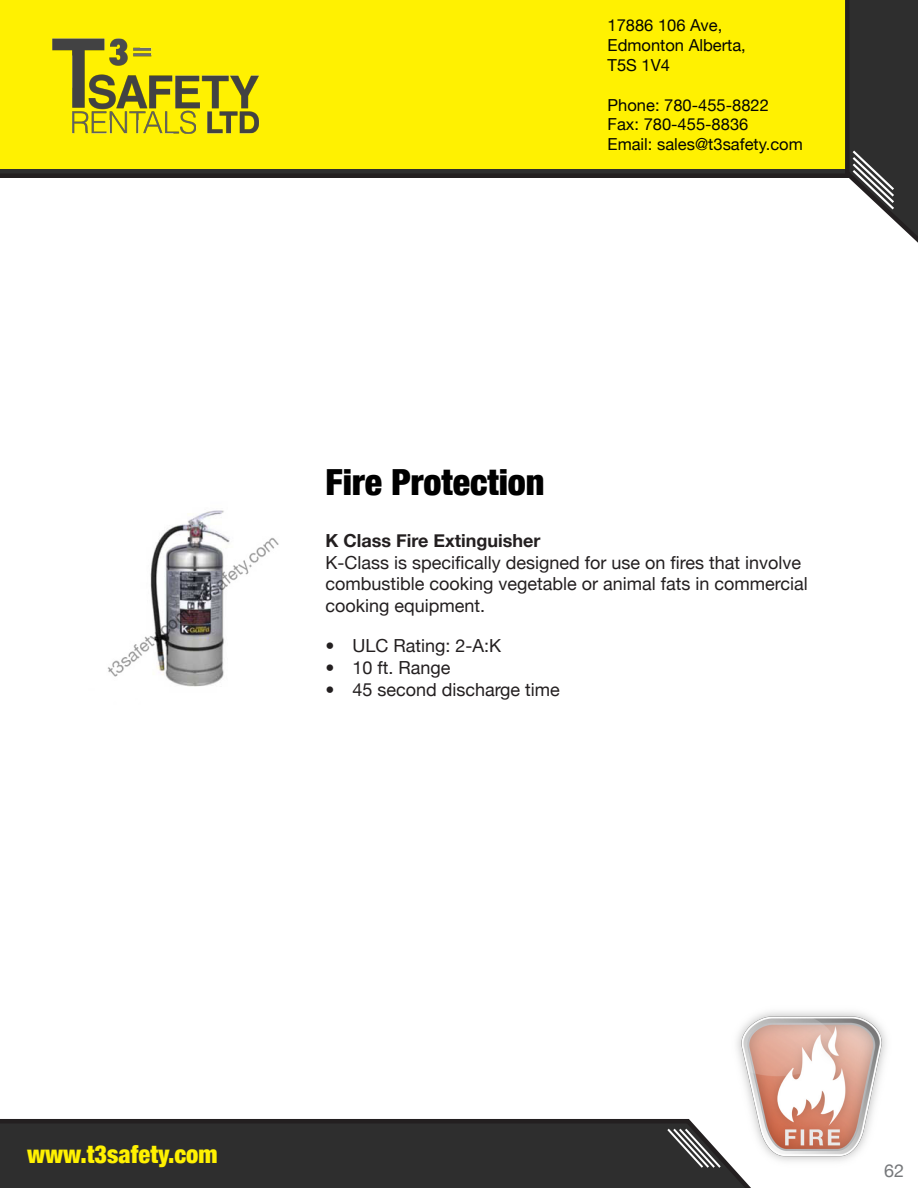
<style>
.page{position:relative;width:918px;height:1188px;background:#fff}
.page>*{position:absolute;margin:0;border:0;box-sizing:border-box;transform-origin:0 0}
.t1{font:900 condensed 36px "Helvetica Neue";color:#000}
.t2{font:900 condensed 24.45px "Helvetica Neue";color:#fff101}
.t3{font:18px/21.6px "Helvetica Neue";color:#231f20}
.t4{font:700 18px "Helvetica Neue";color:#231f20}
.t5{font:18px "Helvetica Neue";color:#76787b}
.t6{font:16.5px "Helvetica Neue";color:#040503}
</style>
<div class="page">
<svg style="left:0;top:0;width:918px;height:243px"></svg>
<div style="left:0;top:1119px;width:751px;height:69px;background:#2e2e2e"></div>
<svg style="left:667px;top:1129px;width:54px;height:39px"></svg>
<img style="left:40px;top:23px;width:231px;height:123px">
<img style="left:107px;top:510px;width:172px;height:177px">
<img style="left:721px;top:1011px;width:166px;height:169px">
<p class="t6" style="left:608px;top:11px;width:116px">17886 106 Ave,</p>
<p class="t6" style="left:608px;top:31px;width:140px">Edmonton Alberta,</p>
<p class="t6" style="left:608px;top:51px;width:64px">T5S 1V4</p>
<p class="t6" style="left:608px;top:91px;width:163px">Phone: 780-455-8822</p>
<p class="t6" style="left:608px;top:110px;width:142px">Fax: 780-455-8836</p>
<p class="t6" style="left:608px;top:130px;width:197px">Email: sales@t3safety.com</p>
<p class="t1" style="left:325px;top:453px;width:221px">Fire Protection</p>
<p class="t4" style="left:325px;top:524px;width:216px">K Class Fire Extinguisher</p>
<p class="t3" style="left:325px;top:550px;width:484px">K-Class is specifically designed for use on fires that involve combustible cooking vegetable or animal fats in commercial cooking equipment.</p>
<p class="t3" style="left:325px;top:634px;width:177px">• ULC Rating: 2-A:K</p>
<p class="t3" style="left:325px;top:655px;width:127px">• 10 ft. Range</p>
<p class="t3" style="left:325px;top:677px;width:236px">• 45 second discharge time</p>
<p class="t2" style="left:27px;top:1134px;width:192px">www.t3safety.com</p>
<p class="t5" style="left:884px;top:1155px;width:22px">62</p>
</div>
